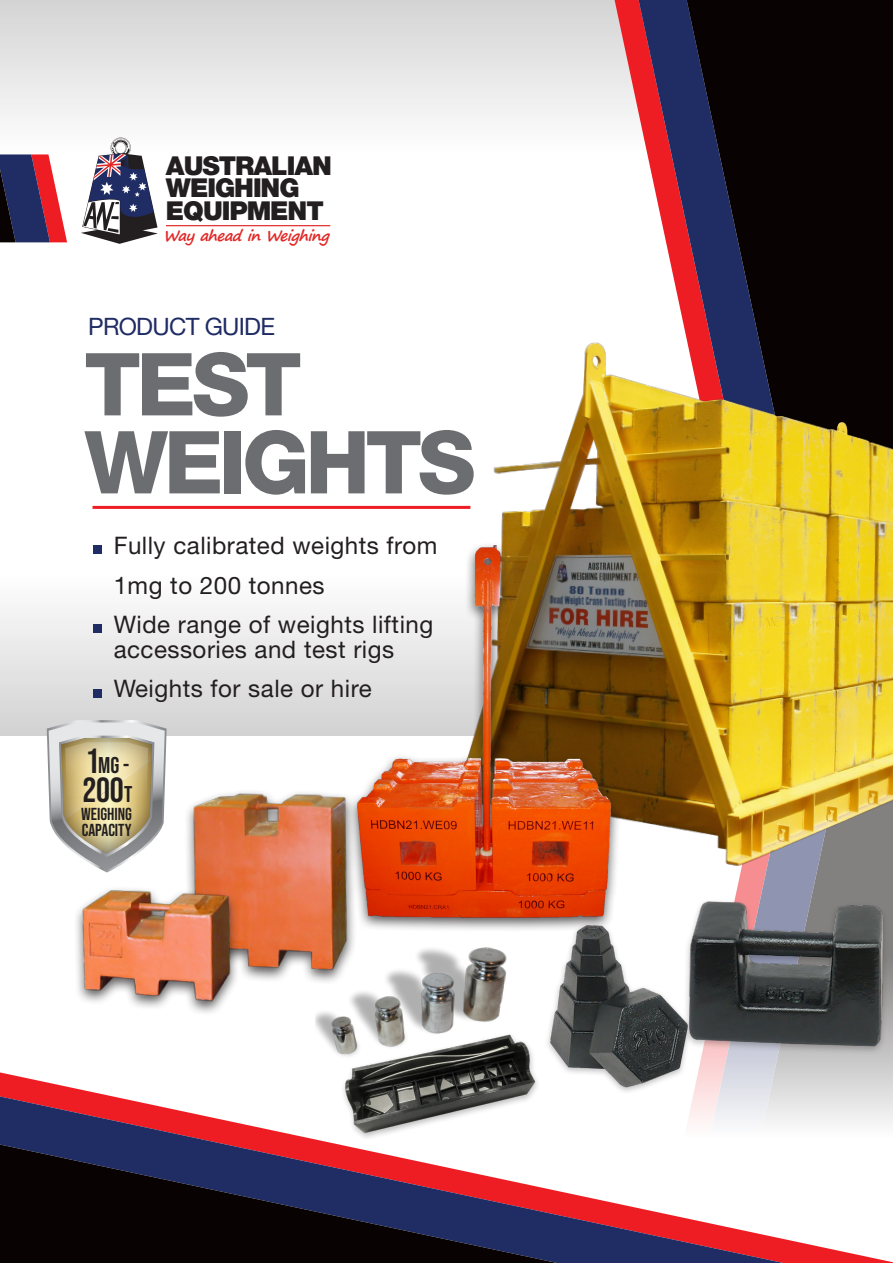
<style>
.page{position:relative;width:893px;height:1263px;background:#fff}
.page>*{position:absolute;margin:0;border:0;box-sizing:border-box;transform-origin:0 0}
.t1{font:800 87px "Helvetica Neue LT Std";letter-spacing:-.05em;color:#6c6d70}
.t2{font:34.95px "Bebas Neue";color:#231f20}
.t3{font:900 26.1px "Helvetica Neue LT Std";letter-spacing:-.04em;color:#231f20}
.t4{font:24.15px/25.5px "Helvetica Neue LT Std";letter-spacing:.02em;color:#231f20}
.t5{font:24px "Helvetica Neue LT Std";letter-spacing:-.03em;color:#202c64}
.t6{font:22.8px "Bebas Neue";color:#231f20}
.t7{font:17.4px "Bebas Neue";color:#231f20}
.t8{font:italic 700 14.85px "Segoe Print";color:#e12725}
.s1{font-size:34.95px}
.s2{font-size:22.8px}
</style>
<div class="page">
<svg style="left:0;top:0;width:615px;height:138px"></svg>
<svg style="left:615px;top:0;width:24px;height:118px"></svg>
<svg style="left:639px;top:0;width:48px;height:333px"></svg>
<svg style="left:687px;top:0;width:206px;height:333px;background:#0f0911"></svg>
<svg style="left:0;top:1072px;width:893px;height:191px"></svg>
<svg style="left:0;top:1096px;width:783px;height:167px"></svg>
<svg style="left:0;top:1144px;width:557px;height:119px;background:#3a2739"></svg>
<svg style="left:661px;top:1100px;width:26px;height:144px"></svg>
<svg style="left:687px;top:885px;width:51px;height:359px"></svg>
<svg style="left:738px;top:884px;width:155px;height:360px"></svg>
<svg style="left:0;top:154px;width:67px;height:88px;background:#724361"></svg>
<div style="left:0;top:410px;width:893px;height:326px;background:linear-gradient(to bottom,#fff,#ddd)"></div>
<hr style="left:93px;top:506px;width:377px;height:3px;background:#ee1d23">
<hr style="left:166px;top:225px;width:164px;height:1px;background:#e12725">
<svg style="left:81px;top:138px;width:77px;height:106px"></svg>
<div style="left:93px;top:546px;width:8px;height:8px;background:#202c64"></div>
<div style="left:93px;top:624px;width:8px;height:9px;background:#202c64"></div>
<div style="left:93px;top:689px;width:8px;height:8px;background:#202c64"></div>
<img style="left:687px;top:895px;width:206px;height:163px">
<img style="left:313px;top:947px;width:194px;height:132px">
<img style="left:543px;top:918px;width:168px;height:182px">
<img style="left:437px;top:333px;width:456px;height:551px">
<div style="left:184px;top:789px;width:173px;height:196px;background:#231f20;opacity:.75"></div>
<img style="left:187px;top:791px;width:173px;height:185px">
<img style="left:76px;top:863px;width:189px;height:150px">
<img style="left:346px;top:546px;width:284px;height:385px">
<img style="left:340px;top:1026px;width:203px;height:114px">
<svg style="left:47px;top:720px;width:120px;height:152px;background:#d0c8af"></svg>
<p class="t3" style="left:166px;top:150px;width:167px">AUSTRALIAN</p>
<p class="t3" style="left:166px;top:173px;width:135px">WEIGHING</p>
<p class="t3" style="left:166px;top:195px;width:159px">EQUIPMENT</p>
<p class="t8" style="left:164px;top:222px;width:167px">WayaheadinWeig hing</p>
<p class="t5" style="left:88px;top:312px;width:188px">PRODUCT GUIDE</p>
<p class="t1" style="left:84px;top:333px;width:219px">TEST</p>
<p class="t1" style="left:84px;top:411px;width:393px">WEIGHTS</p>
<p class="t4" style="left:114px;top:533px;width:325px">Fully calibrated weights from</p>
<p class="t4" style="left:114px;top:572px;width:213px">1mg to 200 tonnes</p>
<p class="t4" style="left:114px;top:611px;width:321px">Wide range of weights lifting accessories and test rigs</p>
<p class="t4" style="left:114px;top:676px;width:260px">Weights for sale or hire</p>
<p class="t6" style="left:86px;top:752px;width:45px"><span class="s1">1</span>mg -</p>
<p class="t2" style="left:82px;top:770px;width:51px">200<span class="s2">T</span></p>
<p class="t7" style="left:81px;top:804px;width:52px">WEIGHING</p>
<p class="t7" style="left:82px;top:820px;width:51px">CAPACITY</p>
</div>
